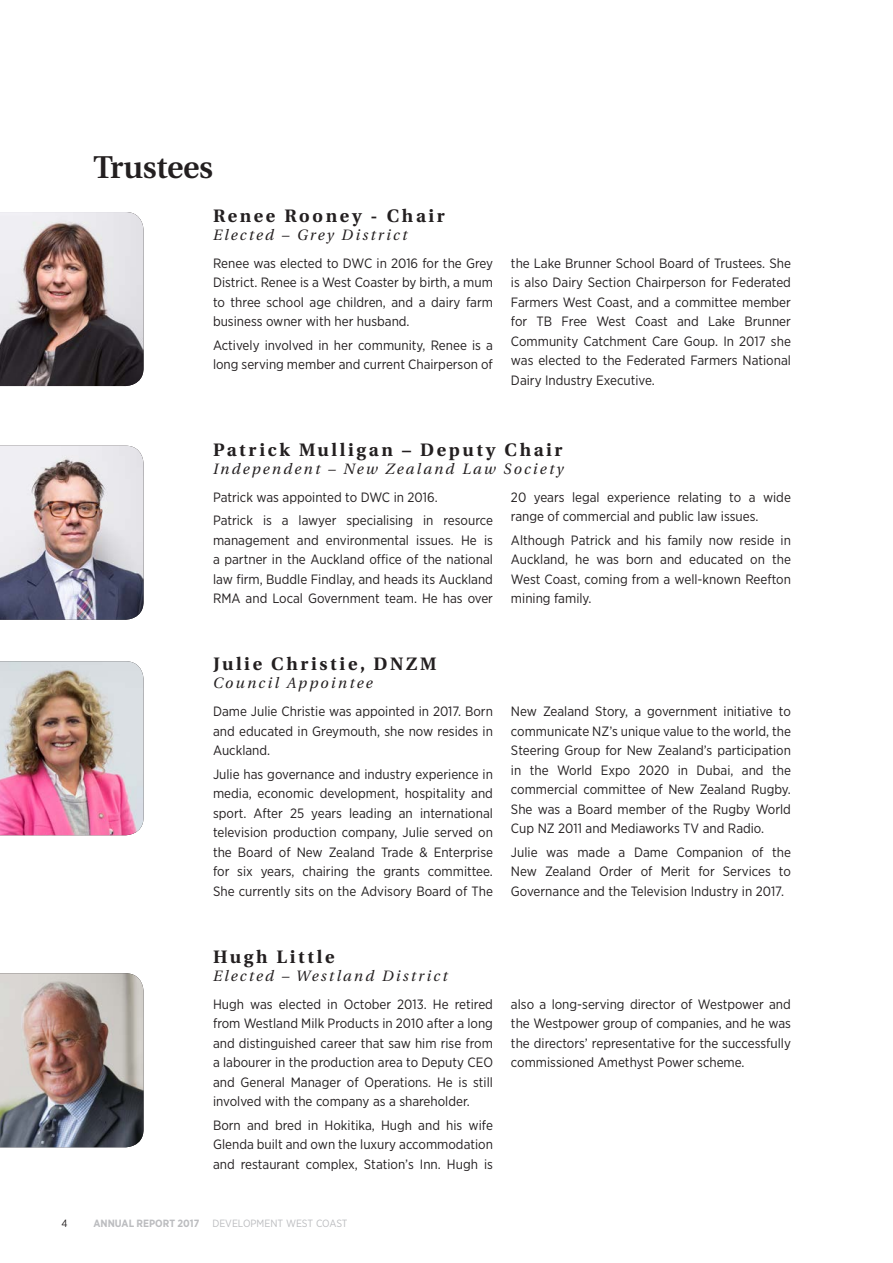
<style>
.page{position:relative;width:893px;height:1263px;background:#fff}
.page>*{position:absolute;margin:0;border:0;box-sizing:border-box;transform-origin:0 0}
.t1{font:600 31.5px "Utopia";letter-spacing:-.01em;color:#231f20}
.t2{font:700 18px "Utopia";letter-spacing:.15em;color:#231f20}
.t3{font:italic 15px "Utopia";letter-spacing:.15em;color:#231f20}
.t4{font:13.5px/19.5px "Gotham Narrow";color:#231f20;text-align:justify}
.t5{font:10.5px "Gotham Narrow";color:#bcbdc0}
.t6{font:10.5px "Gotham Narrow";color:#231f20}
.s1{font-weight:700}
</style>
<div class="page">
<img style="left:0;top:212px;width:144px;height:174px">
<img style="left:0;top:446px;width:144px;height:174px">
<img style="left:0;top:661px;width:144px;height:174px">
<img style="left:0;top:973px;width:144px;height:174px">
<h1 class="t1" style="left:94px;top:149px;width:121px">Trustees</h1>
<h2 class="t2" style="left:213px;top:205px;width:233px">Renee Rooney - Chair</h2>
<p class="t3" style="left:213px;top:226px;width:196px">Elected – Grey District</p>
<p class="t4" style="left:213px;top:253px;width:281px">Renee was elected to DWC in 2016 for the Grey District. Renee is a West Coaster by birth, a mum to three school age children, and a dairy farm business owner with her husband.</p>
<p class="t4" style="left:213px;top:335px;width:281px">Actively involved in her community, Renee is a long serving member and current Chairperson of</p>
<p class="t4" style="left:511px;top:253px;width:281px">the Lake Brunner School Board of Trustees. She is also Dairy Section Chairperson for Federated Farmers West Coast, and a committee member for TB Free West Coast and Lake Brunner Community Catchment Care Goup. I n 2017 she was elected to the Federated Farmers National Dairy I ndustry Executive.</p>
<h2 class="t2" style="left:213px;top:439px;width:351px">Patrick Mulligan – Deputy Chair</h2>
<p class="t3" style="left:213px;top:460px;width:352px">Independent – New Zealand Law Society</p>
<p class="t4" style="left:213px;top:485px;width:281px;line-height:23.7px">Patrick was appointed to DWC in 2016.<br>Patrick is a lawyer specialising in resource</p>
<p class="t4" style="left:213px;top:530px;width:281px">management and environmental issues. He is a partner in the Auckland office of the national law firm, Buddle Findlay, and heads its Auckland RMA and Local Government team. He has over</p>
<p class="t4" style="left:511px;top:487px;width:281px">20 years legal experience relating to a wide range of commercial and public law issues.</p>
<p class="t4" style="left:511px;top:530px;width:281px">Although Patrick and his family now reside in Auckland, he was born and educated on the West Coast, coming from a well-known Reefton mining family.</p>
<h2 class="t2" style="left:213px;top:654px;width:225px">Julie Christie, DNZM</h2>
<p class="t3" style="left:213px;top:675px;width:161px">Council Appointee</p>
<p class="t4" style="left:213px;top:701px;width:281px">Dame Julie Christie was appointed in 2017. Born and educated in Greymouth, she now resides in Auckland.</p>
<p class="t4" style="left:213px;top:764px;width:281px">Julie has governance and industry experience in media, economic development, hospitality and sport. After 25 years leading an international television production company, Julie served on the Board of New Zealand Trade &amp; Enterprise for six years, chairing the grants committee.<br>She currently sits on the Advisory Board of The</p>
<p class="t4" style="left:511px;top:701px;width:281px">New Zealand Story, a government initiative to communicate NZ’s unique value to the world, the Steering Group for New Zealand’s participation in the World Expo 2020 in Dubai, and the commercial committee of New Zealand Rugby.<br>She was a Board member of the Rugby World Cup NZ 2011 and Mediaworks TV and Radio.</p>
<p class="t4" style="left:511px;top:842px;width:281px">Julie was made a Dame Companion of the New Zealand Order of Merit for Services to Governance and the Television I ndustry in 2017.</p>
<h2 class="t2" style="left:213px;top:946px;width:123px">Hugh Little</h2>
<p class="t3" style="left:213px;top:967px;width:236px">Elected – Westland District</p>
<p class="t4" style="left:213px;top:994px;width:281px">Hugh was elected in October 2013. He retired from Westland Milk Products in 2010 after a long and distinguished career that saw him rise from a labourer in the production area to Deputy CEO and General Manager of Operations. He is still involved with the company as a shareholder.</p>
<p class="t4" style="left:213px;top:1115px;width:281px">Born and bred in Hokitika, Hugh and his wife Glenda built and own the luxury accommodation and restaurant complex, Station’s I nn. Hugh is</p>
<p class="t4" style="left:511px;top:994px;width:281px">also a long-serving director of Westpower and the Westpower group of companies, and he was the directors’ representative for the successfully commissioned Amethyst Power scheme.</p>
<p class="t6" style="left:62px;top:1216px;width:8px">4</p>
<p class="t5" style="left:94px;top:1216px;width:256px"><span class="s1">ANNUAL REPORT 2017</span> DEVELOPMENT WEST COAST</p>
</div>
